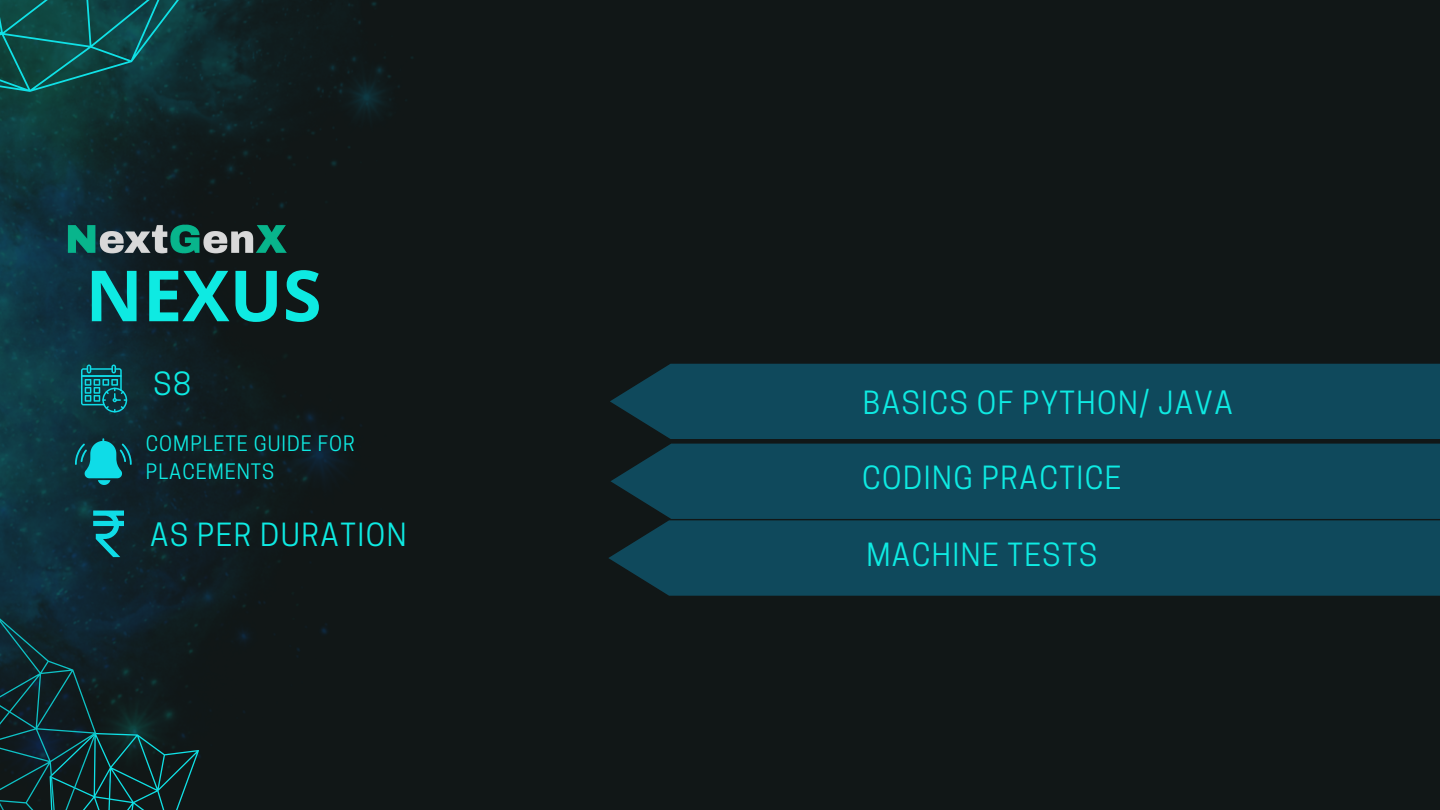
<style>
.page{position:relative;width:1440px;height:810px;background:#111717}
.page>*{position:absolute;margin:0;border:0;box-sizing:border-box;transform-origin:0 0}
.t1{font:700 70.6px "Open Sans";color:#0eeae2}
.t2{font:30px "Cooper Hewitt";letter-spacing:.05em;color:#0eeae2}
.t3{font:20px/27.8px "Cooper Hewitt";letter-spacing:.05em;color:#0eeae2}
</style>
<div class="page">
<img style="left:0;top:0;width:413px;height:758px">
<div style="left:610px;top:364px;width:830px;height:75px;background:#0f495c"></div>
<svg style="left:0;top:0;width:199px;height:92px;background:#0f4c4b"></svg>
<svg style="left:0;top:615px;width:199px;height:195px"></svg>
<div style="left:611px;top:444px;width:829px;height:75px;background:#0f495c"></div>
<div style="left:608px;top:520px;width:832px;height:76px;background:#0f495c"></div>
<img style="left:49px;top:201px;width:257px;height:81px">
<svg style="left:81px;top:365px;width:46px;height:47px;background:#0f6670"></svg>
<svg style="left:75px;top:438px;width:57px;height:47px;background:#0f7882"></svg>
<svg style="left:93px;top:511px;width:31px;height:46px"></svg>
<p class="t1" style="left:86px;top:246px;width:238px">NEXUS</p>
<p class="t2" style="left:153px;top:372px;width:39px">S8</p>
<p class="t3" style="left:146px;top:432px;width:210px">COMPLETE GUIDE FOR<br>PLACEMENTS</p>
<p class="t2" style="left:150px;top:523px;width:258px">AS PER DURATION</p>
<p class="t2" style="left:863px;top:392px;width:371px">BASICS OF PYTHON/ JAVA</p>
<p class="t2" style="left:862px;top:466px;width:261px">CODING PRACTICE</p>
<p class="t2" style="left:866px;top:543px;width:232px">MACHINE TESTS</p>
</div>
